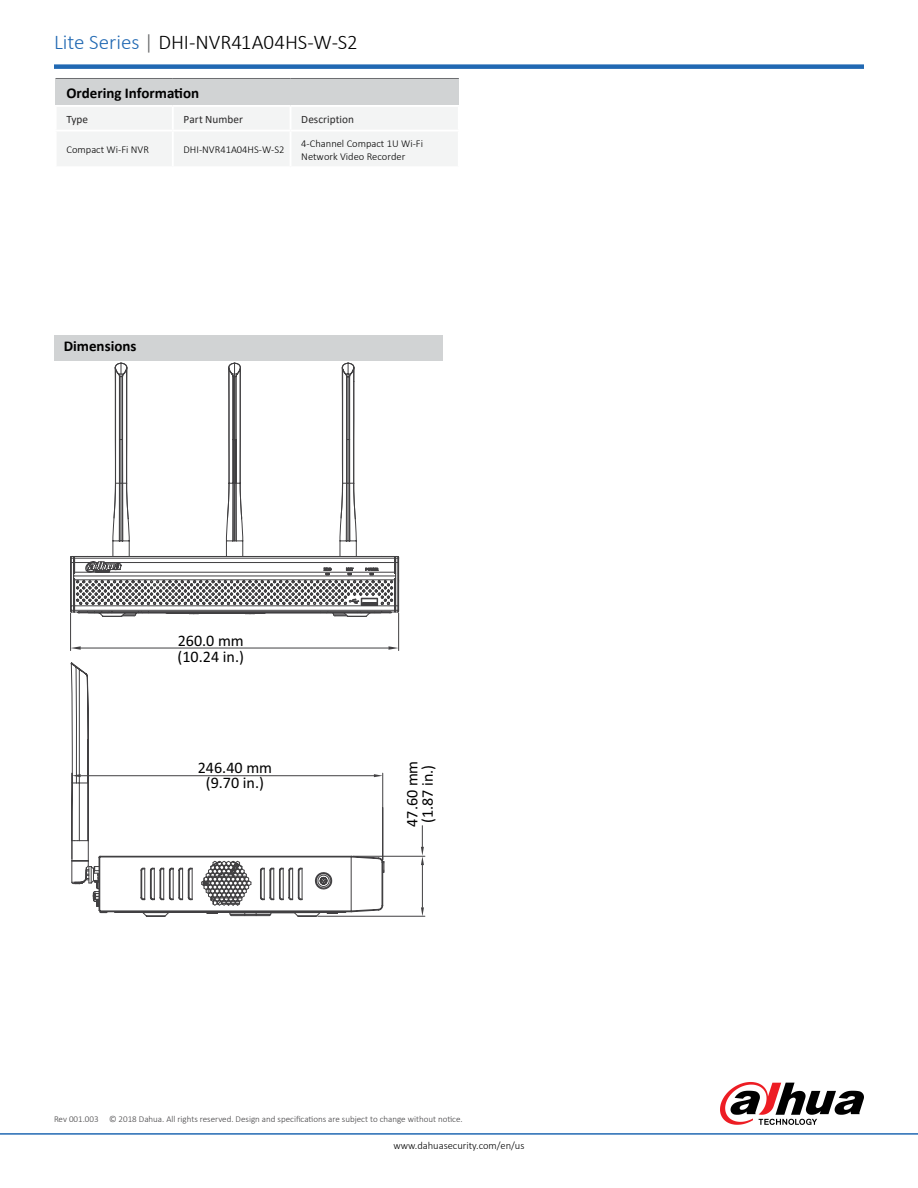
<style>
.page{position:relative;width:918px;height:1188px;background:#fff}
.page>*{position:absolute;margin:0;border:0;box-sizing:border-box;transform-origin:0 0}
.t1{font:300 21px "Calibri";letter-spacing:-.005em;color:#000}
.t2{font:16.05px/15.3px "Calibri";color:#000}
.t3{font:700 15px "Calibri";color:#000}
.t4{font:11.25px "Calibri";letter-spacing:.005em;color:#292829}
.t5{font:300 10.5px/12.6px "Calibri";color:#000}
.t6{font:300 9px "Calibri";color:#414042}
.s1{color:#2169b3}
.s2{color:#636466}
</style>
<div class="page">
<hr style="left:0;top:1133px;width:918px;height:2px;background:#2169b3">
<div style="left:54px;top:64px;width:810px;height:5px;background:#2169b3"></div>
<div style="left:56px;top:78px;width:403px;height:28px;background:#d1d3d4"></div>
<hr style="left:56px;top:78px;width:117px;height:1px;background:#6d6e71">
<hr style="left:173px;top:78px;width:118px;height:1px;background:#6d6e71">
<hr style="left:291px;top:78px;width:168px;height:1px;background:#6d6e71">
<hr style="left:55px;top:105px;width:118px;height:2px;background:#fff">
<hr style="left:173px;top:105px;width:118px;height:2px;background:#fff">
<hr style="left:291px;top:105px;width:169px;height:2px;background:#fff">
<div style="left:57px;top:107px;width:401px;height:59px;background:#f3f4f4"></div>
<hr style="left:173px;top:130px;width:118px;height:2px;background:#fff">
<hr style="left:172px;top:132px;width:2px;height:34px;background:#fff">
<hr style="left:291px;top:130px;width:169px;height:2px;background:#fff">
<hr style="left:290px;top:132px;width:1px;height:34px;background:#fff">
<svg style="left:720px;top:1082px;width:144px;height:43px"></svg>
<svg style="left:70px;top:363px;width:329px;height:288px"></svg>
<svg style="left:71px;top:646px;width:10px;height:4px"></svg>
<svg style="left:388px;top:646px;width:11px;height:4px"></svg>
<svg style="left:71px;top:662px;width:312px;height:254px"></svg>
<svg style="left:72px;top:774px;width:9px;height:3px"></svg>
<svg style="left:374px;top:774px;width:9px;height:3px"></svg>
<hr style="left:353px;top:856px;width:72px;height:1px;background:#414042">
<hr style="left:318px;top:916px;width:107px;height:1px;background:#414042">
<hr style="left:422px;top:865px;width:1px;height:42px;background:#414042">
<svg style="left:421px;top:907px;width:3px;height:9px"></svg>
<svg style="left:421px;top:826px;width:3px;height:39px"></svg>
<div style="left:55px;top:335px;width:388px;height:25px;background:#d1d3d4"></div>
<h1 class="t1" style="left:54px;top:29px;width:305px"><span class="s1">Lite Series</span> <span class="s2">|</span> DHI-NVR41A04HS-W-S2</h1>
<h3 class="t3" style="left:66px;top:83px;width:134px">Ordering Information</h3>
<p class="t4" style="left:66px;top:111px;width:23px">Type</p>
<p class="t4" style="left:184px;top:111px;width:61px">Part Number</p>
<p class="t4" style="left:301px;top:111px;width:54px">Description</p>
<p class="t5" style="left:66px;top:144px;width:84px">Compact Wi-Fi NVR</p>
<p class="t5" style="left:184px;top:144px;width:102px">DHI-NVR41A04HS-W-S2</p>
<p class="t5" style="left:301px;top:137px;width:123px">4-Channel Compact 1U Wi-Fi<br>Network Video Recorder</p>
<h3 class="t3" style="left:64px;top:335px;width:74px">Dimensions</h3>
<h2 class="t2" style="left:178px;top:635px;width:68px">260.0 mm (10.24 in.)</h2>
<h2 class="t2" style="left:198px;top:761px;width:76px;text-align:center">246.40 mm (9.70 in.)</h2>
<h2 class="t2" style="left:406px;top:827px;width:68px;rotate:-90deg">47.60 mm (1.87 in.)</h2>
<p class="t6" style="left:54px;top:1113px;width:410px">Rev 001.003 © 2018 Dahua. All rights reserved. Design and specifications are subject to change without notice.</p>
<p class="t5" style="left:394px;top:1139px;width:132px">www.dahuasecurity.com/en/us</p>
</div>
